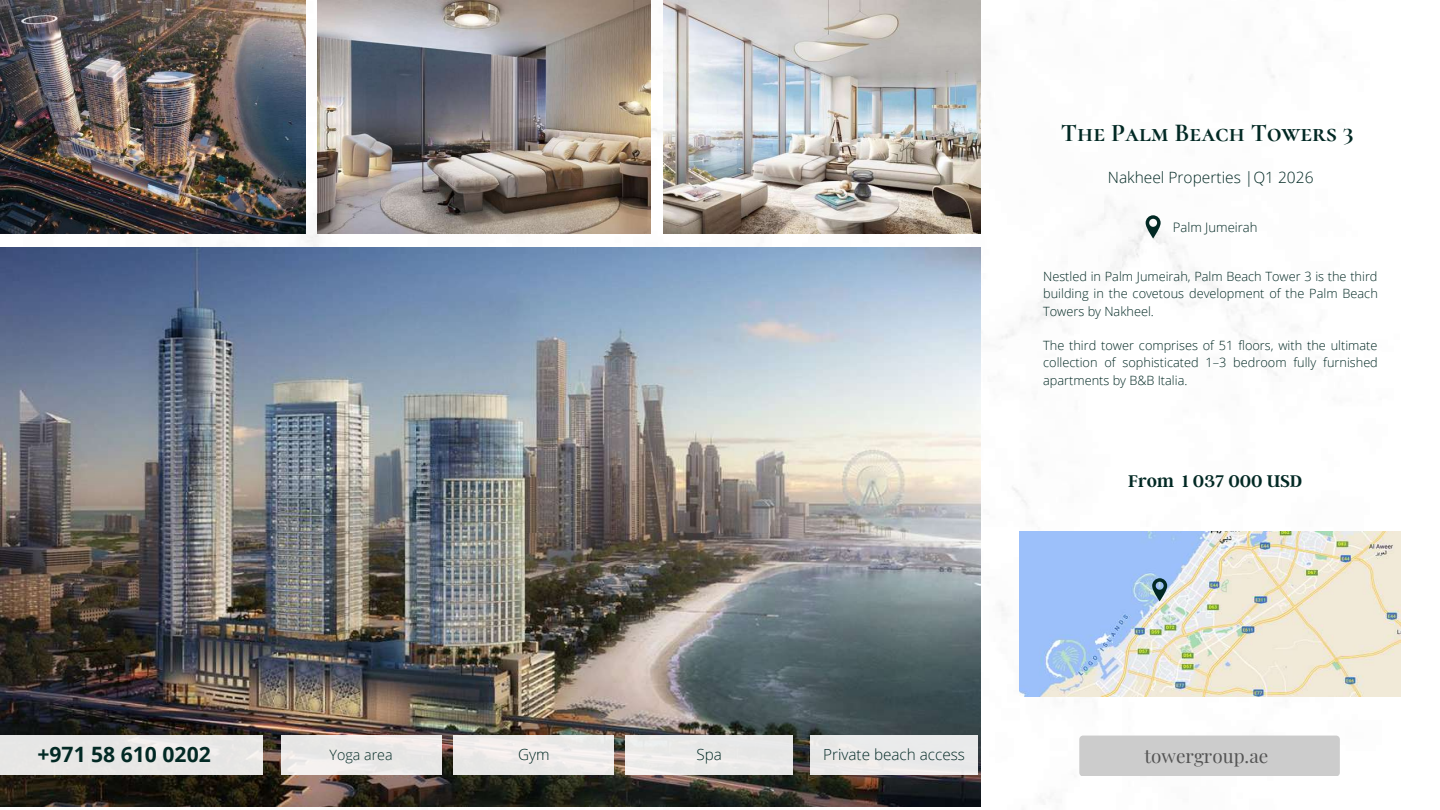
<style>
.page{position:relative;width:1440px;height:810px;background:#fff}
.page>*{position:absolute;margin:0;border:0;box-sizing:border-box;transform-origin:0 0}
.t1{font:700 25.4px "Cormorant SC";color:#022924}
.t2{font:700 21.1px "Open Sans";color:#022924}
.t3{font:18.9px "Playfair Display";color:#545454}
.t4{font:600 18.8px "Argent CF";color:#022924}
.t5{font:300 15.5px "Open Sans";color:#022924}
.t6{font:300 15.3px "Open Sans";color:#022924}
.t7{font:300 14.3px "Open Sans";color:#022924}
.t8{font:300 13.1px "Open Sans";color:#022924}
.t9{font:300 12.8px/17.2px "Open Sans";color:#022924;text-align:justify}
</style>
<div class="page">
<div style="left:1079px;top:736px;width:261px;height:40px;background:#ccc;border-radius:4px"></div>
<svg style="left:1146px;top:215px;width:15px;height:24px"></svg>
<img style="left:0;top:247px;width:980px;height:560px">
<div style="left:0;top:736px;width:262px;height:39px;background:#e7e7e5"></div>
<div style="left:281px;top:736px;width:160px;height:39px;background:#e9e8e7"></div>
<div style="left:454px;top:736px;width:160px;height:39px;background:#edeae9"></div>
<div style="left:626px;top:736px;width:167px;height:39px;background:#e9e9e8"></div>
<div style="left:810px;top:736px;width:168px;height:39px;background:#eaeaea"></div>
<img style="left:0;top:0;width:306px;height:233px">
<img style="left:318px;top:0;width:333px;height:233px">
<img style="left:663px;top:0;width:317px;height:233px">
<img style="left:1019px;top:531px;width:381px;height:165px">
<svg style="left:1152px;top:578px;width:15px;height:23px"></svg>
<h1 class="t1" style="left:1061px;top:117px;width:295px">The Palm Beach Towers 3</h1>
<p class="t5" style="left:1108px;top:166px;width:207px">Nakheel Properties |Q1 2026</p>
<p class="t8" style="left:1173px;top:218px;width:86px">Palm Jumeirah</p>
<p class="t9" style="left:1043px;top:268px;width:336px">Nestled in Palm Jumeirah, Palm Beach Tower 3 is the third building in the covetous development of the Palm Beach Towers by Nakheel.</p>
<p class="t9" style="left:1043px;top:337px;width:336px">The third tower сomprises of 51 floors, with the ultimate collection of sophisticated 1–3 bedroom fully furnished apartments by B&amp;B Italia.</p>
<h3 class="t4" style="left:1128px;top:469px;width:176px">From 1 037 000 USD</h3>
<h2 class="t2" style="left:37px;top:740px;width:175px">+971 58 610 0202</h2>
<p class="t7" style="left:330px;top:744px;width:65px">Yoga area</p>
<p class="t6" style="left:518px;top:744px;width:33px">Gym</p>
<p class="t6" style="left:697px;top:744px;width:27px">Spa</p>
<p class="t6" style="left:823px;top:744px;width:143px">Private beach access</p>
<h3 class="t3" style="left:1145px;top:743px;width:125px">towergroup.ae</h3>
</div>
